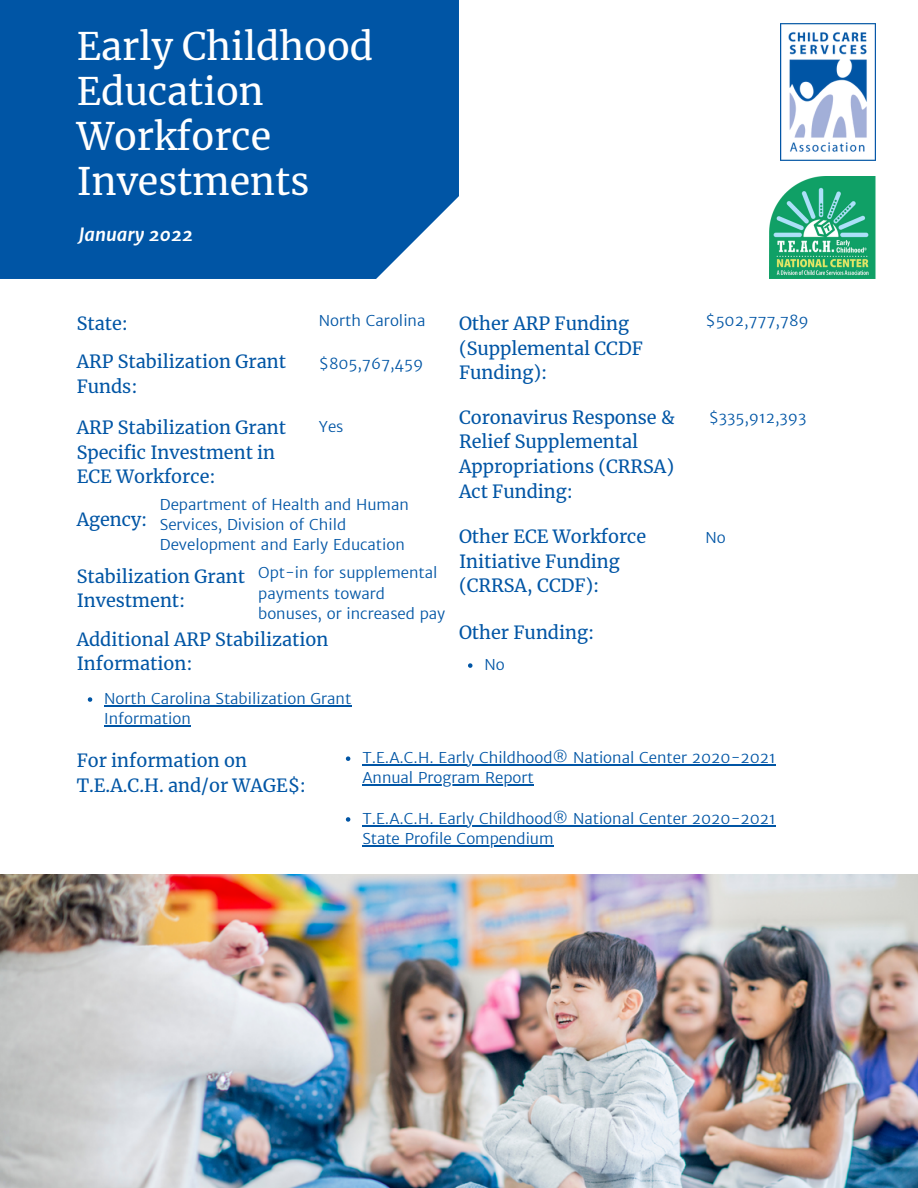
<style>
.page{position:relative;width:918px;height:1188px;background:#fff}
.page>*{position:absolute;margin:0;border:0;box-sizing:border-box;transform-origin:0 0}
.t1{font:37.5px/45px "Merriweather";color:#fff}
.t2{font:18px/24.8px "Merriweather";color:#0055a5}
.t3{font:italic 700 18px "Merriweather Sans";color:#fff}
.t4{font:300 15px/20.2px "Merriweather Sans";color:#0055a5}
</style>
<div class="page">
<img style="left:0;top:875px;width:918px;height:313px">
<div style="left:0;top:0;width:459px;height:279px;background:#0055a5"></div>
<img style="left:780px;top:24px;width:96px;height:136px">
<img style="left:769px;top:176px;width:107px;height:103px">
<svg style="left:88px;top:697px;width:4px;height:5px"></svg>
<hr style="left:104px;top:705px;width:247px;height:1px;background:#0055a5">
<hr style="left:104px;top:725px;width:87px;height:2px;background:#0055a5">
<svg style="left:346px;top:756px;width:4px;height:5px"></svg>
<hr style="left:362px;top:764px;width:414px;height:1px;background:#0055a5">
<hr style="left:362px;top:785px;width:172px;height:1px;background:#0055a5">
<svg style="left:346px;top:817px;width:4px;height:5px"></svg>
<hr style="left:362px;top:825px;width:414px;height:1px;background:#0055a5">
<hr style="left:362px;top:845px;width:192px;height:1px;background:#0055a5">
<svg style="left:468px;top:663px;width:4px;height:5px"></svg>
<h1 class="t1" style="left:77px;top:24px;width:298px">Early Childhood<br>Education<br>Workforce<br>Investments</h1>
<p class="t3" style="left:79px;top:224px;width:116px">January 2022</p>
<p class="t2" style="left:77px;top:304px;width:211px;line-height:38.1px">State:<br>ARP Stabilization Grant</p>
<p class="t4" style="left:319px;top:310px;width:108px">North Carolina</p>
<p class="t4" style="left:319px;top:354px;width:106px">$805,767,459</p>
<p class="t2" style="left:77px;top:374px;width:62px">Funds:</p>
<p class="t2" style="left:77px;top:415px;width:211px">ARP Stabilization Grant</p>
<p class="t4" style="left:319px;top:417px;width:26px">Yes</p>
<p class="t2" style="left:77px;top:440px;width:200px">Specific Investment in<br>ECE Workforce:</p>
<p class="t4" style="left:160px;top:494px;width:250px">Department of Health and Human<br>Services, Division of Child<br>Development and Early Education</p>
<p class="t2" style="left:77px;top:507px;width:72px">Agency:</p>
<p class="t2" style="left:77px;top:564px;width:170px">Stabilization Grant<br>Investment:</p>
<p class="t4" style="left:258px;top:563px;width:189px">Opt-in for supplemental payments toward bonuses, or increased pay</p>
<p class="t2" style="left:77px;top:627px;width:253px">Additional ARP Stabilization<br>Information:</p>
<p class="t4" style="left:104px;top:689px;width:249px">North Carolina Stabilization Grant<br>Information</p>
<p class="t2" style="left:459px;top:311px;width:172px">Other ARP Funding</p>
<p class="t4" style="left:706px;top:310px;width:105px">$502,777,789</p>
<p class="t2" style="left:459px;top:336px;width:185px">(Supplemental CCDF<br>Funding):</p>
<p class="t2" style="left:459px;top:405px;width:217px">Coronavirus Response &amp;</p>
<p class="t4" style="left:709px;top:408px;width:99px">$335,912,393</p>
<p class="t2" style="left:459px;top:430px;width:217px">Relief Supplemental<br>Appropriations (CRRSA)<br>Act Funding:</p>
<p class="t2" style="left:459px;top:524px;width:189px">Other ECE Workforce</p>
<p class="t4" style="left:706px;top:527px;width:22px">No</p>
<p class="t2" style="left:459px;top:549px;width:162px">Initiative Funding (CRRSA, CCDF):</p>
<p class="t2" style="left:459px;top:620px;width:137px">Other Funding:</p>
<p class="t4" style="left:484px;top:655px;width:22px">No</p>
<p class="t2" style="left:77px;top:749px;width:231px">For information on<br>T.E.A.C.H. and/or WAGE$:</p>
<p class="t4" style="left:362px;top:748px;width:415px">T.E.A.C.H. Early Childhood® National Center 2020-2021<br>Annual Program Report</p>
<p class="t4" style="left:362px;top:808px;width:415px">T.E.A.C.H. Early Childhood® National Center 2020-2021<br>State Profile Compendium</p>
</div>
